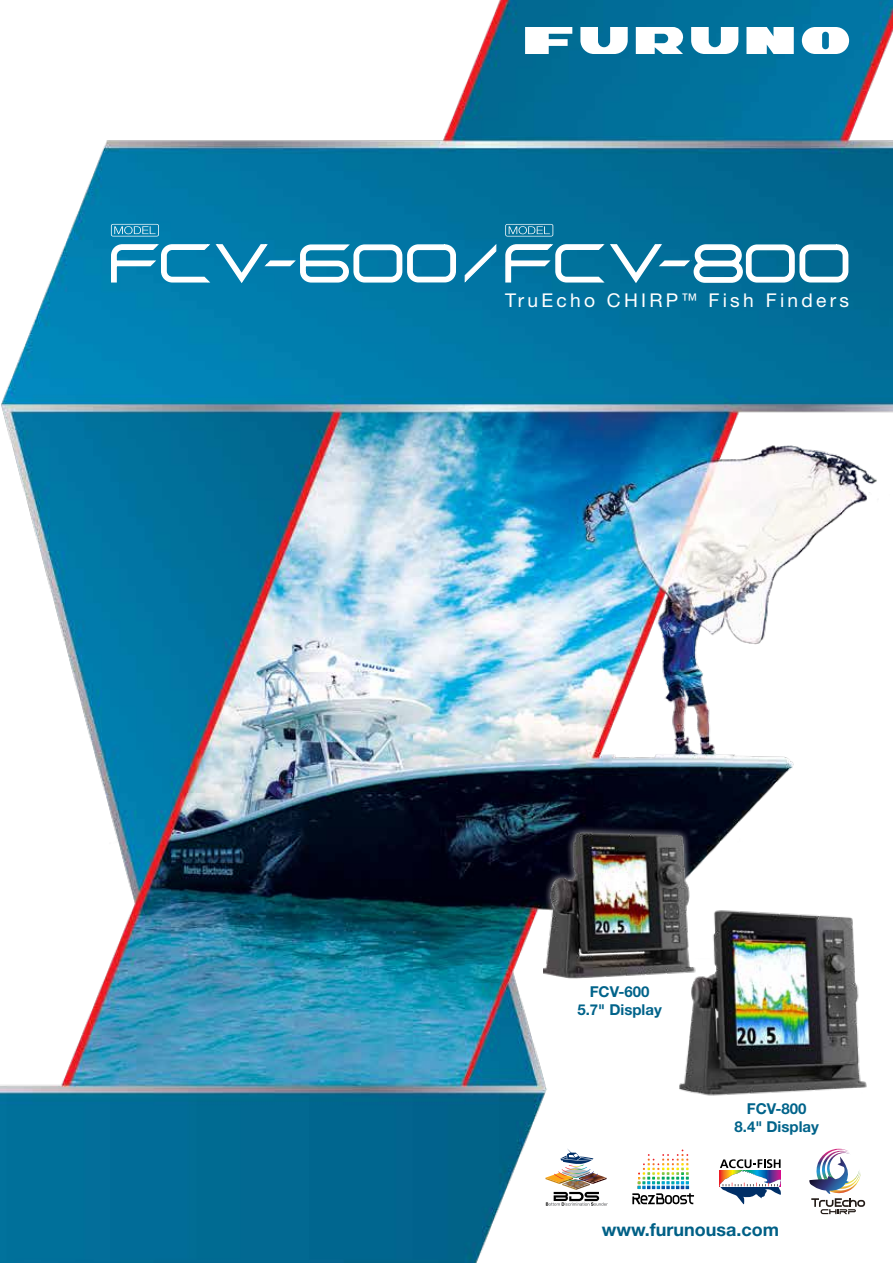
<style>
.page{position:relative;width:893px;height:1263px;background:#fff}
.page>*{position:absolute;margin:0;border:0;box-sizing:border-box;transform-origin:0 0}
.t1{font:18.9px "Helvetica Neue LT Std";letter-spacing:.17em;color:#fff}
.t2{font:700 18px "Helvetica Neue LT Std";color:#006086}
.t3{font:700 15px/18px "Helvetica Neue LT Std";color:#00638a;text-align:center}
.s1{font-size:17.55px}
</style>
<div class="page">
<img style="left:0;top:0;width:893px;height:1263px">
<svg style="left:580px;top:27px;width:48px;height:27px"></svg>
<svg style="left:525px;top:27px;width:47px;height:27px"></svg>
<svg style="left:746px;top:27px;width:48px;height:27px"></svg>
<svg style="left:691px;top:27px;width:47px;height:27px"></svg>
<svg style="left:636px;top:27px;width:48px;height:27px"></svg>
<svg style="left:802px;top:27px;width:47px;height:27px"></svg>
<svg style="left:719px;top:1159px;width:62px;height:46px"></svg>
<svg style="left:632px;top:1149px;width:62px;height:55px"></svg>
<img style="left:545px;top:1148px;width:63px;height:58px">
<img style="left:809px;top:1149px;width:56px;height:65px">
<svg style="left:463px;top:243px;width:34px;height:41px"></svg>
<svg style="left:110px;top:243px;width:347px;height:42px"></svg>
<svg style="left:505px;top:243px;width:344px;height:42px"></svg>
<svg style="left:111px;top:224px;width:48px;height:12px"></svg>
<svg style="left:505px;top:224px;width:48px;height:12px"></svg>
<div style="left:536px;top:825px;width:165px;height:200px;background:#fff"></div>
<img style="left:543px;top:822px;width:159px;height:156px">
<img style="left:625px;top:904px;width:268px;height:198px">
<p class="t1" style="left:505px;top:289px;width:345px">TruEcho CHIRP<span class="s1">™</span> Fish Finders</p>
<p class="t3" style="left:577px;top:982px;width:86px">FCV-600<br>5.7" Display</p>
<p class="t3" style="left:734px;top:1100px;width:86px">FCV-800<br>8.4" Display</p>
<p class="t2" style="left:602px;top:1218px;width:179px">www.furunousa.com</p>
</div>
